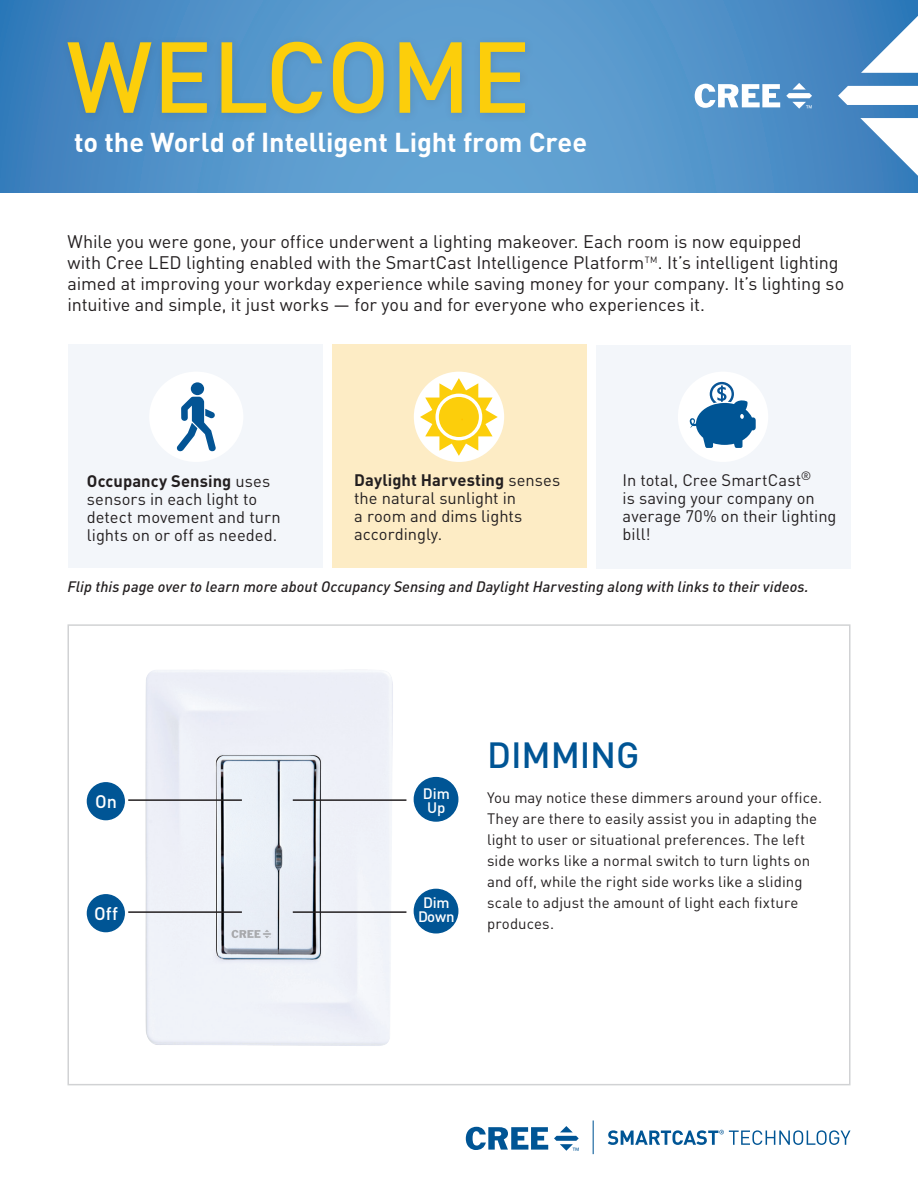
<style>
.page{position:relative;width:918px;height:1188px;background:#fff}
.page>*{position:absolute;margin:0;border:0;box-sizing:border-box;transform-origin:0 0}
.Headline_White{font:500 99px "DINOT";color:#fcce0b}
.FP-Headline{font:500 36px "DINOT";letter-spacing:-.005em;color:#005595}
.bullets_Dinot_small{font:700 27px "DINOT";letter-spacing:-.005em;color:#fff}
.BP-Headline{font:18px/21px "DINOT";letter-spacing:-.005em;color:#231f20}
.FP-Body_Large{font:500 18px "DINOT";color:#fff}
.FP-Body{font:16.5px/18px "DINOT";color:#231f20}
.FP-Body_Large-2{font:15px/21px "DINOT";letter-spacing:.005em;color:#231f20}
.BP-Headline-2{font:italic 500 15px "DINOT";letter-spacing:.005em;color:#231f20}
.FP-Body_Large-3{font:500 15px "DINOT";letter-spacing:-.01em;color:#fff}
.s1{font-weight:700}
</style>
<div class="page">
<div style="left:68px;top:624px;width:782px;height:461px;border:2px solid #d1d2d4"></div>
<div style="left:596px;top:345px;width:254px;height:224px;background:#f3f6fa"></div>
<div style="left:332px;top:345px;width:254px;height:223px;background:#fdecc5"></div>
<div style="left:68px;top:345px;width:254px;height:223px;background:#f3f6fa"></div>
<svg style="left:0;top:0;width:918px;height:193px;background:#5192c8"></svg>
<div style="left:61px;top:34px;width:475px;height:90px;background:#231f20;opacity:.12"></div>
<svg style="left:861px;top:16px;width:57px;height:57px"></svg>
<svg style="left:860px;top:118px;width:58px;height:58px"></svg>
<svg style="left:838px;top:86px;width:80px;height:19px"></svg>
<svg style="left:695px;top:84px;width:85px;height:24px"></svg>
<svg style="left:786px;top:83px;width:26px;height:26px"></svg>
<img style="left:145px;top:670px;width:248px;height:376px">
<div style="left:87px;top:783px;width:37px;height:37px;background:#005595;border-radius:50%"></div>
<div style="left:87px;top:782px;width:38px;height:38px;border:2px solid #005595;border-radius:50%"></div>
<hr style="left:128px;top:799px;width:114px;height:2px;background:#231f20">
<div style="left:87px;top:895px;width:37px;height:37px;background:#005595;border-radius:50%"></div>
<div style="left:87px;top:894px;width:38px;height:38px;border:2px solid #005595;border-radius:50%"></div>
<hr style="left:128px;top:911px;width:114px;height:2px;background:#231f20">
<div style="left:414px;top:778px;width:44px;height:43px;background:#005595;border-radius:50%"></div>
<div style="left:414px;top:777px;width:44px;height:45px;border:2px solid #005595;border-radius:50%"></div>
<hr style="left:293px;top:799px;width:113px;height:2px;background:#231f20">
<hr style="left:293px;top:911px;width:113px;height:2px;background:#231f20">
<div style="left:414px;top:889px;width:44px;height:44px;background:#005595;border-radius:50%"></div>
<div style="left:414px;top:889px;width:44px;height:45px;border:2px solid #005595;border-radius:50%"></div>
<svg style="left:466px;top:1127px;width:82px;height:23px"></svg>
<hr style="left:593px;top:1120px;width:1px;height:34px;background:#005595">
<svg style="left:554px;top:1126px;width:25px;height:25px"></svg>
<svg style="left:608px;top:1130px;width:242px;height:15px"></svg>
<div style="left:414px;top:372px;width:90px;height:90px;background:#fff;border-radius:50%"></div>
<svg style="left:420px;top:378px;width:78px;height:78px"></svg>
<div style="left:678px;top:372px;width:90px;height:90px;background:#fff;border-radius:50%"></div>
<svg style="left:690px;top:382px;width:66px;height:66px"></svg>
<div style="left:149px;top:372px;width:94px;height:90px;background:#fff;border-radius:50%"></div>
<div style="left:191px;top:382px;width:13px;height:13px;background:#035494;border-radius:50%"></div>
<svg style="left:176px;top:397px;width:40px;height:55px"></svg>
<p class="Headline_White" style="left:66px;top:14px;width:466px">WELCOME</p>
<p class="bullets_Dinot_small" style="left:74px;top:125px;width:515px">to the World of Intelligent Light from Cree</p>
<p class="BP-Headline" style="left:68px;top:231px;width:778px">While you were gone, your office underwent a lighting makeover. Each room is now equipped<br>with Cree LED lighting enabled with the SmartCast Intelligence Platform<sup>TM</sup>. It’s intelligent lighting aimed at improving your workday experience while saving money for your company. It’s lighting so intuitive and simple, it just works — for you and for everyone who experiences it.</p>
<p class="FP-Body" style="left:87px;top:472px;width:195px"><span class="s1">Occupancy Sensing</span> uses sensors in each light to detect movement and turn lights on or off as needed.</p>
<p class="FP-Body" style="left:623px;top:471px;width:215px">In total, Cree SmartCast<sup>®<br></sup>is saving your company on average 70% on their lighting bill!</p>
<p class="FP-Body" style="left:354px;top:471px;width:207px"><span class="s1">Daylight Harvesting</span> senses the natural sunlight in<br>a room and dims lights accordingly.</p>
<p class="BP-Headline-2" style="left:68px;top:575px;width:743px">Flip this page over to learn more about Occupancy Sensing and Daylight Harvesting along with links to their videos.</p>
<p class="FP-Body_Large" style="left:95px;top:790px;width:23px">On</p>
<p class="FP-Body_Large" style="left:94px;top:902px;width:26px">Off</p>
<p class="FP-Body_Large-3" style="left:423px;top:784px;width:29px">Dim</p>
<p class="FP-Body_Large-3" style="left:427px;top:798px;width:20px">Up</p>
<p class="FP-Body_Large-3" style="left:423px;top:893px;width:28px">Dim</p>
<p class="FP-Body_Large-3" style="left:418px;top:907px;width:38px">Down</p>
<p class="FP-Headline" style="left:487px;top:732px;width:154px">DIMMING</p>
<p class="FP-Body_Large-2" style="left:487px;top:787px;width:337px">You may notice these dimmers around your office.<br>They are there to easily assist you in adapting the light to user or situational preferences. The left side works like a normal switch to turn lights on and off, while the right side works like a sliding scale to adjust the amount of light each fixture produces.</p>
</div>
